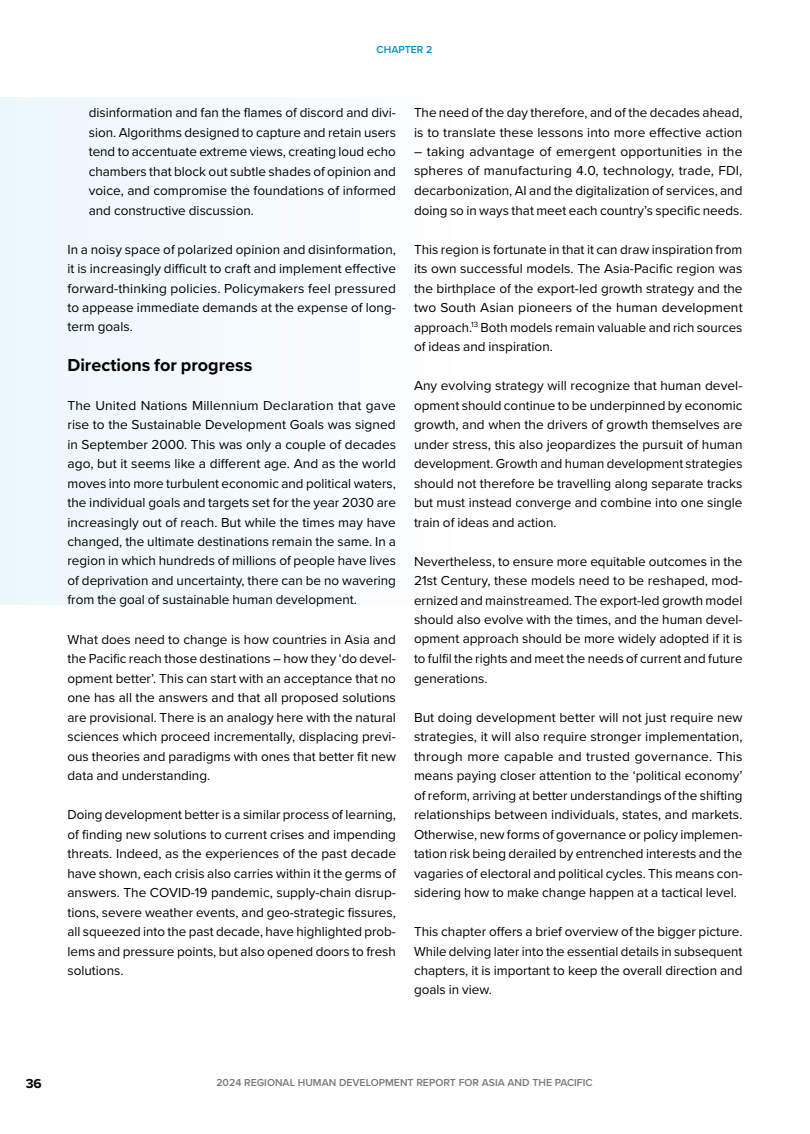
<style>
.page{position:relative;width:810px;height:1134px;background:#fff}
.page>*{position:absolute;margin:0;border:0;box-sizing:border-box;transform-origin:0 0}
.t1{font:700 18px "Proxima Nova";color:#000}
.t2{font:13.5px/19.5px "Proxima Nova";color:#000;text-align:justify}
.t3{font:700 13.5px "Proxima Nova";color:#000}
.t4{font:600 10.5px "Proxima Nova";color:#77787b}
.t5{font:600 10.5px "Proxima Nova";color:#008fc3}
</style>
<div class="page">
<div style="left:0;top:98px;width:569px;height:506px;background:#f6fafd"></div>
<p class="t5" style="left:377px;top:42px;width:57px">CHAPTER 2</p>
<p class="t2" style="left:89px;top:102px;width:309px">disinformation and fan the flames of discord and divi&shy;sion. Algorithms designed to capture and retain users tend to accentuate extreme views, creating loud echo chambers that block out subtle shades of opinion and voice, and compromise the foundations of informed and constructive discussion.</p>
<p class="t2" style="left:67px;top:239px;width:330px">In a noisy space of polarized opinion and disinformation, it is increasingly difficult to craft and implement effective forward-thinking policies. Policymakers feel pressured to appease immediate demands at the expense of long&shy;term goals.</p>
<h1 class="t1" style="left:68px;top:351px;width:186px">Directions for progress</h1>
<p class="t2" style="left:68px;top:395px;width:330px">The United Nations Millennium Declaration that gave rise to the Sustainable Development Goals was signed in September 2000. This was only a couple of decades ago, but it seems like a different age. And as the world moves into more turbulent economic and political waters, the individual goals and targets set for the year 2030 are increasingly out of reach. But while the times may have changed, the ultimate destinations remain the same. In a region in which hundreds of millions of people have lives of deprivation and uncertainty, there can be no wavering from the goal of sustainable human development.</p>
<p class="t2" style="left:68px;top:629px;width:330px">What does need to change is how countries in Asia and the Pacific reach those destinations – how they ‘do devel&shy;opment better’. This can start with an acceptance that no one has all the answers and that all proposed solutions are provisional. There is an analogy here with the natural sciences which proceed incrementally, displacing previ&shy;ous theories and paradigms with ones that better fit new data and understanding.</p>
<p class="t2" style="left:68px;top:804px;width:330px">Doing development better is a similar process of learning, of finding new solutions to current crises and impending threats. Indeed, as the experiences of the past decade have shown, each crisis also carries within it the germs of answers. The COVID-19 pandemic, supply-chain disrup&shy;tions, severe weather events, and geo-strategic fissures, all squeezed into the past decade, have highlighted prob&shy;lems and pressure points, but also opened doors to fresh solutions.</p>
<p class="t2" style="left:414px;top:102px;width:330px">The need of the day therefore, and of the decades ahead, is to translate these lessons into more effective action</p>
<p class="t2" style="left:414px;top:141px;width:330px">– taking advantage of emergent opportunities in the spheres of manufacturing 4.0, technology, trade, FDI, decarbonization, AI and the digitalization of services, and doing so in ways that meet each country’s specific needs.</p>
<p class="t2" style="left:414px;top:239px;width:330px">This region is fortunate in that it can draw inspiration from its own successful models. The Asia-Pacific region was the birthplace of the export-led growth strategy and the two South Asian pioneers of the human development approach.<sup>13</sup> Both models remain valuable and rich sources of ideas and inspiration.</p>
<p class="t2" style="left:414px;top:375px;width:330px">Any evolving strategy will recognize that human devel&shy;opment should continue to be underpinned by economic growth, and when the drivers of growth themselves are under stress, this also jeopardizes the pursuit of human development. Growth and human development strategies should not therefore be travelling along separate tracks but must instead converge and combine into one single train of ideas and action.</p>
<p class="t2" style="left:414px;top:551px;width:330px">Nevertheless, to ensure more equitable outcomes in the 21st Century, these models need to be reshaped, mod&shy;ernized and mainstreamed. The export-led growth model should also evolve with the times, and the human devel&shy;opment approach should be more widely adopted if it is to fulfil the rights and meet the needs of current and future generations.</p>
<p class="t2" style="left:414px;top:707px;width:330px">But doing development better will not just require new strategies, it will also require stronger implementation, through more capable and trusted governance. This means paying closer attention to the ‘political economy’ of reform, arriving at better understandings of the shifting relationships between individuals, states, and markets.<br>Otherwise, new forms of governance or policy implemen&shy;tation risk being derailed by entrenched interests and the vagaries of electoral and political cycles. This means con&shy;sidering how to make change happen at a tactical level.</p>
<p class="t2" style="left:414px;top:921px;width:330px">This chapter offers a brief overview of the bigger picture.<br>While delving later into the essential details in subsequent chapters, it is important to keep the overall direction and goals in view.</p>
<p class="t3" style="left:26px;top:1073px;width:18px">36</p>
<p class="t4" style="left:216px;top:1075px;width:378px">2024 REGIONAL HUMAN DEVELOPMENT REPORT FOR ASIA AND THE PACIFIC</p>
</div>
